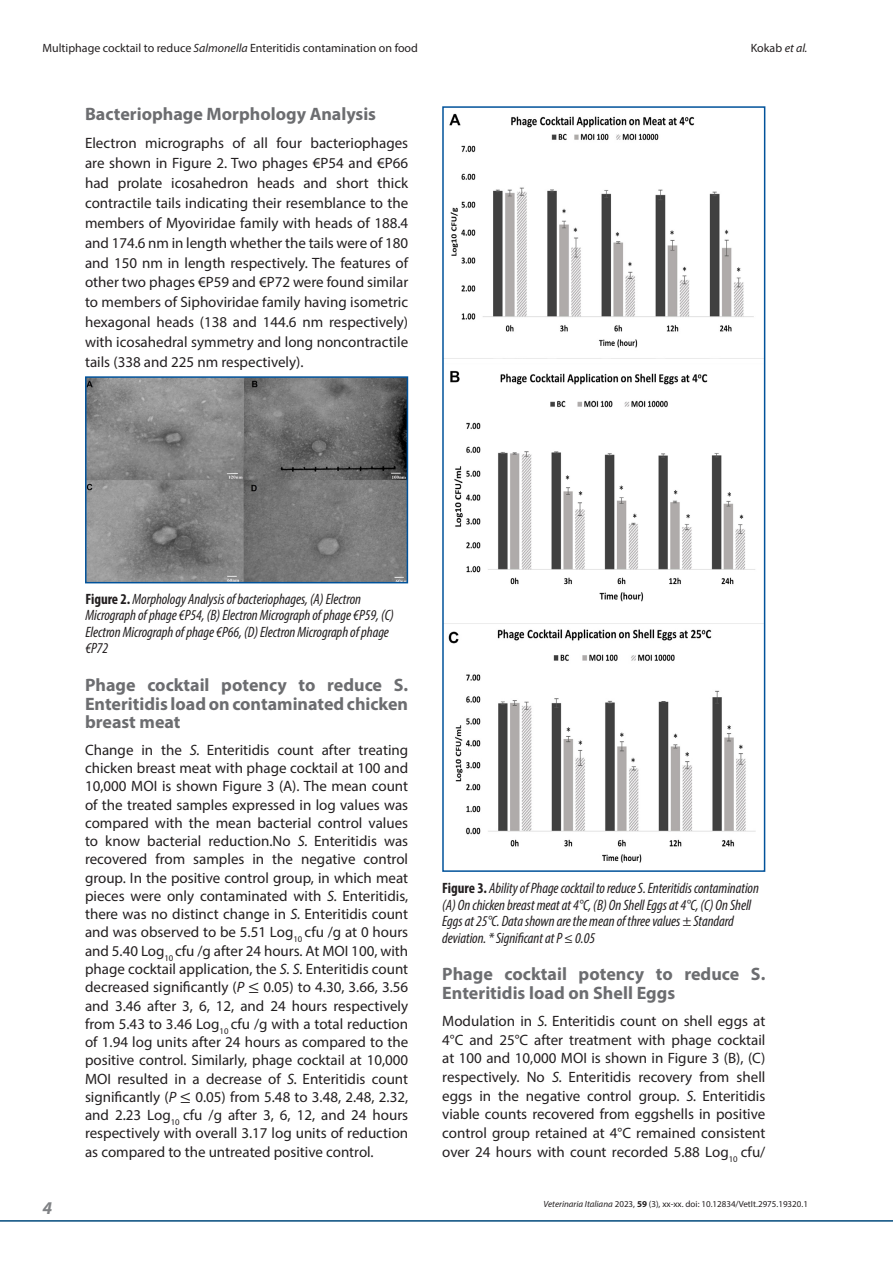
<style>
.page{position:relative;width:893px;height:1263px;background:#fff}
.page>*{position:absolute;margin:0;border:0;box-sizing:border-box;transform-origin:0 0}
.punto_elenco_numerato{font:700 18px/18.3px "Myriad Pro";color:#6c6d70;text-align:justify}
.Testo_EN{font:700 18px/18.8px "Myriad Pro";color:#6c6d70}
.t1{font:italic 700 18px "Myriad Pro";color:#808285}
.Testo_EN-2{font:15px/18.3px "Myriad Pro";color:#231f20;text-align:justify}
.t2{font:italic condensed 15px/16.5px "Myriad Pro";letter-spacing:-.005em;color:#231f20}
.t3{font:12px "Myriad Pro";color:#231f20}
.t4{font:9px "Myriad Pro";color:#231f20}
.s1{font-style:italic}
.s2{font-weight:700;font-style:normal}
.s3{font-family:"Cambria Math"}
.s4{font-weight:700}
</style>
<div class="page">
<hr style="left:0;top:1220px;width:893px;height:1px;background:#01497b">
<img style="left:88px;top:379px;width:317px;height:201px">
<div style="left:85px;top:376px;width:323px;height:207px;border:2px solid #01529a"></div>
<img style="left:450px;top:370px;width:305px;height:232px">
<img style="left:445px;top:623px;width:317px;height:240px">
<img style="left:445px;top:113px;width:317px;height:246px">
<div style="left:442px;top:106px;width:323px;height:766px;border:2px solid #01529a"></div>
<p class="t3" style="left:43px;top:40px;width:377px">Multiphage cocktail to reduce <span class="s1">Salmonella</span> Enteritidis contamination on food</p>
<p class="t3" style="left:751px;top:40px;width:58px">Kokab <span class="s1">et al.</span></p>
<p class="punto_elenco_numerato" style="left:85px;top:104px;width:293px">Bacteriophage Morphology Analysis</p>
<p class="Testo_EN-2" style="left:85px;top:133px;width:325px;line-height:20px">Electron micrographs of all four bacteriophages are shown in Figure 2. Two phages €P54 and €P66 had prolate icosahedron heads and short thick contractile tails indicating their resemblance to the members of Myoviridae family with heads of 188.4 and 174.6 nm in length whether the tails were of 180 and 150 nm in length respectively. The features of other two phages €P59 and €P72 were found similar to members of Siphoviridae family having isometric hexagonal heads (138 and 144.6 nm respectively) with icosahedral symmetry and long noncontractile tails (338 and 225 nm respectively).</p>
<p class="t2" style="left:85px;top:591px;width:310px"><span class="s2">Figure 2.</span> Morphology Analysis of bacteriophages, (A) Electron Micrograph of phage €P54, (B) Electron Micrograph of phage €P59, (C)<br>Electron Micrograph of phage €P66, (D) Electron Micrograph of phage €P72</p>
<p class="punto_elenco_numerato" style="left:85px;top:676px;width:325px">Phage cocktail potency to reduce S.<br>Enteritidis load on contaminated chicken breast meat</p>
<p class="Testo_EN-2" style="left:85px;top:740px;width:325px">Change in the <span class="s1">S.</span> Enteritidis count after treating chicken breast meat with phage cocktail at 100 and 10,000 MOI is shown Figure 3 (A). The mean count of the treated samples expressed in log values was compared with the mean bacterial control values to know bacterial reduction.No <span class="s1">S.</span> Enteritidis was recovered from samples in the negative control group. In the positive control group, in which meat pieces were only contaminated with <span class="s1">S.</span> Enteritidis, there was no distinct change in <span class="s1">S.</span> Enteritidis count and was observed to be 5.51 Log<sub>10</sub> cfu /g at 0 hours and 5.40 Log<sub>10</sub> cfu /g after 24 hours. At MOI 100, with phage cocktail application, the <span class="s1">S. S.</span> Enteritidis count decreased significantly (<span class="s1">P</span> <span class="s3">≤</span> 0.05) to 4.30, 3.66, 3.56 and 3.46 after 3, 6, 12, and 24 hours respectively from 5.43 to 3.46 Log<sub>10</sub> cfu /g with a total reduction of 1.94 log units after 24 hours as compared to the positive control. Similarly, phage cocktail at 10,000<br>MOI resulted in a decrease of <span class="s1">S.</span> Enteritidis count significantly (<span class="s1">P</span> <span class="s3">≤</span> 0.05) from 5.48 to 3.48, 2.48, 2.32, and 2.23 Log<sub>10</sub> cfu /g after 3, 6, 12, and 24 hours respectively with overall 3.17 log units of reduction as compared to the untreated positive control.</p>
<p class="t2" style="left:442px;top:880px;width:318px"><span class="s2">Figure 3.</span> Ability of Phage cocktail to reduce S. Enteritidis contamination (A) On chicken breast meat at 4°C, (B) On Shell Eggs at 4°C, (C) On Shell Eggs at 25°C. Data shown are the mean of three values ± Standard deviation. * Significant at P ≤ 0.05</p>
<p class="Testo_EN" style="left:442px;top:964px;width:325px">Phage cocktail potency to reduce S.<br>Enteritidis load on Shell Eggs</p>
<p class="Testo_EN-2" style="left:442px;top:1011px;width:325px;line-height:18.8px">Modulation in <span class="s1">S.</span> Enteritidis count on shell eggs at 4°C and 25°C after treatment with phage cocktail at 100 and 10,000 MOI is shown in Figure 3 (B), (C) respectively. No <span class="s1">S.</span> Enteritidis recovery from shell eggs in the negative control group. <span class="s1">S.</span> Enteritidis viable counts recovered from eggshells in positive control group retained at 4°C remained consistent over 24 hours with count recorded 5.88 Log<sub>10</sub> cfu/</p>
<p class="t1" style="left:43px;top:1196px;width:11px">4</p>
<p class="t4" style="left:544px;top:1198px;width:266px"><span class="s1">Veterinaria Italiana</span> 2023, <span class="s4">59</span> (3), xx-xx. doi: 10.12834/VetIt.2975.19320.1</p>
</div>
